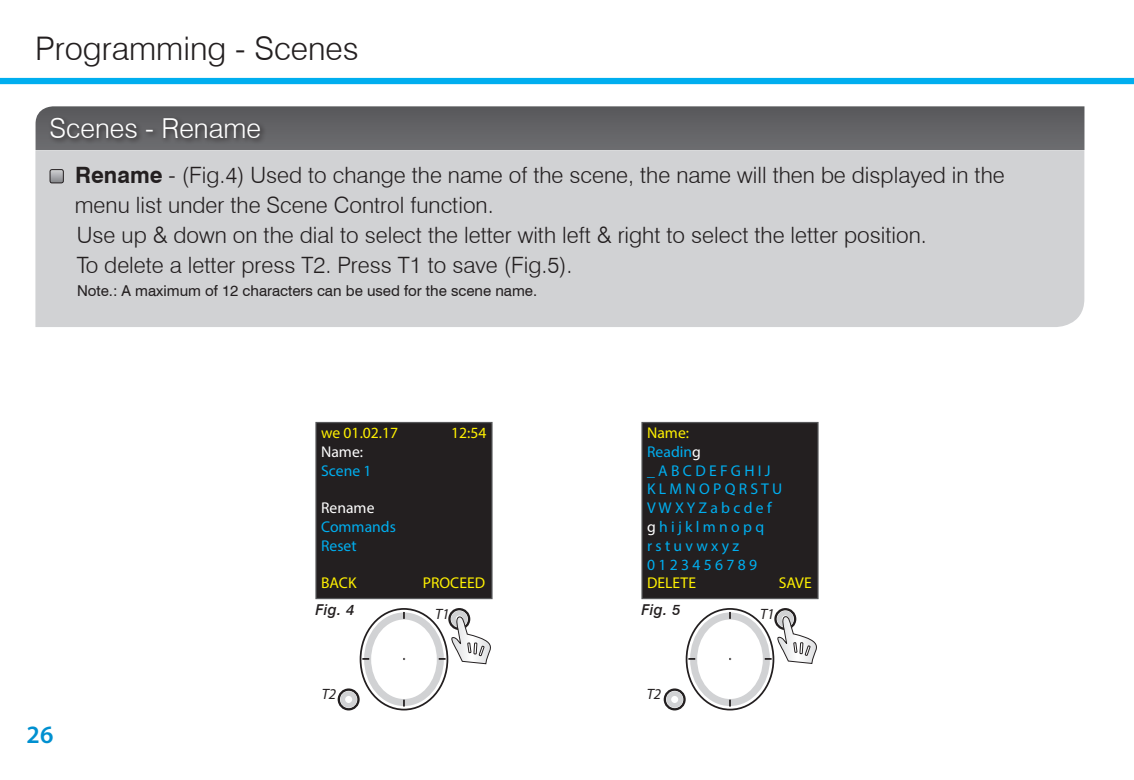
<style>
.page{position:relative;width:1134px;height:780px;background:#fff}
.page>*{position:absolute;margin:0;border:0;box-sizing:border-box;transform-origin:0 0}
.Page_Header_Left{font:300 32.5px "Swiss 721 BT";color:#231f20}
.t1{font:300 27.5px "Swiss 721 BT";color:#fff}
.t2{font:600 25px "Myriad Pro";color:#0090d0}
.Main_text{font:300 22.5px "Swiss 721 BT";color:#231f20}
.t3{font:15.5px "Myriad Pro";color:#00aeef}
.t4{font:15.5px "Myriad Pro";color:#fff101}
.t5{font:15.5px "Myriad Pro";color:#fff}
.Text_Product{font:15px "Swiss 721 BT";color:#231f20}
.Fig_text{font:italic 500 15px "Swiss 721 BT";letter-spacing:.02em;color:#231f20}
.t6{font:italic 15px "Myriad Pro";color:#231f20}
.s1{font-weight:700}
.s2{color:#fff}
</style>
<div class="page">
<div style="left:0;top:78px;width:1134px;height:6px;background:#00aeef"></div>
<div style="left:316px;top:422px;width:176px;height:176px;background:#231f20"></div>
<div style="left:315px;top:422px;width:178px;height:177px;border:1px solid #57585a"></div>
<svg style="left:339px;top:689px;width:19px;height:20px"></svg>
<div style="left:338px;top:688px;width:22px;height:22px;border:2px solid #231f20;border-radius:50%"></div>
<div style="left:343px;top:693px;width:12px;height:12px;background:#fff;border-radius:50%"></div>
<div style="left:340px;top:691px;width:17px;height:16px;border:5px solid #d1d2d4;border-radius:50%"></div>
<div style="left:448px;top:608px;width:22px;height:22px;border:2px solid #231f20;border-radius:50%"></div>
<div style="left:642px;top:422px;width:176px;height:176px;background:#231f20"></div>
<div style="left:641px;top:422px;width:178px;height:177px;border:1px solid #57585a"></div>
<svg style="left:665px;top:689px;width:19px;height:20px"></svg>
<div style="left:664px;top:688px;width:22px;height:22px;border:2px solid #231f20;border-radius:50%"></div>
<div style="left:669px;top:693px;width:12px;height:12px;background:#fff;border-radius:50%"></div>
<div style="left:666px;top:691px;width:17px;height:16px;border:5px solid #d1d2d4;border-radius:50%"></div>
<div style="left:774px;top:608px;width:22px;height:22px;border:2px solid #231f20;border-radius:50%"></div>
<svg style="left:361px;top:610px;width:130px;height:98px"></svg>
<svg style="left:687px;top:610px;width:130px;height:98px"></svg>
<div style="left:35px;top:150px;width:1049px;height:177px;background:#d1d2d4"></div>
<svg style="left:50px;top:169px;width:12px;height:14px"></svg>
<div style="left:50px;top:169px;width:14px;height:14px;border:1px solid #231f20;border-radius:2px"></div>
<svg style="left:36px;top:106px;width:1048px;height:44px"></svg>
<div style="left:48px;top:116px;width:219px;height:29px;background:#231f20;opacity:.75"></div>
<p class="Page_Header_Left" style="left:35px;top:29px;width:325px">Programming - Scenes</p>
<p class="t1" style="left:50px;top:111px;width:213px">Scenes - Rename</p>
<p class="Main_text" style="left:75px;top:162px;width:931px"><span class="s1">Rename</span> - (Fig.4) Used to change the name of the scene, the name will then be displayed in the</p>
<p class="Main_text" style="left:75px;top:192px;width:420px">menu list under the Scene Control function.</p>
<p class="Main_text" style="left:77px;top:222px;width:851px">Use up &amp; down on the dial to select the letter with left &amp; right to select the letter position.</p>
<p class="Main_text" style="left:77px;top:252px;width:497px">To delete a letter press T2. Press T1 to save (Fig.5).</p>
<p class="Text_Product" style="left:77px;top:282px;width:462px">Note.: A maximum of 12 characters can be used for the scene name.</p>
<p class="t2" style="left:27px;top:719px;width:28px">26</p>
<p class="t4" style="left:321px;top:423px;width:79px">we 01.02.17</p>
<p class="t4" style="left:451px;top:423px;width:37px">12:54</p>
<p class="t5" style="left:321px;top:442px;width:43px">Name:</p>
<p class="t3" style="left:321px;top:461px;width:52px">Scene 1</p>
<p class="t5" style="left:321px;top:498px;width:55px">Rename</p>
<p class="t3" style="left:321px;top:517px;width:76px">Commands</p>
<p class="t3" style="left:321px;top:536px;width:37px">Reset</p>
<p class="t4" style="left:321px;top:573px;width:37px">BACK</p>
<p class="t4" style="left:423px;top:573px;width:64px">PROCEED</p>
<p class="Fig_text" style="left:315px;top:600px;width:41px">Fig. 4</p>
<p class="t6" style="left:435px;top:604px;width:16px">T1</p>
<p class="t4" style="left:647px;top:423px;width:43px">Name:</p>
<p class="t3" style="left:647px;top:442px;width:55px">Readin<span class="s2">g</span></p>
<p class="t3" style="left:647px;top:461px;width:125px">_ A B C D E F G H I J</p>
<p class="t3" style="left:647px;top:479px;width:137px">K L M N O P Q R S T U</p>
<p class="t3" style="left:647px;top:498px;width:126px">V W X Y Z a b c d e f</p>
<p class="t3" style="left:647px;top:517px;width:118px"><span class="s2">g</span> h i j k l m n o p q</p>
<p class="t3" style="left:647px;top:536px;width:93px">r s t u v w x y z</p>
<p class="t3" style="left:647px;top:554px;width:111px">0 1 2 3 4 5 6 7 8 9</p>
<p class="t4" style="left:647px;top:573px;width:50px">DELETE</p>
<p class="t4" style="left:779px;top:573px;width:34px">SAVE</p>
<p class="Fig_text" style="left:641px;top:600px;width:41px">Fig. 5</p>
<p class="t6" style="left:760px;top:604px;width:16px">T1</p>
<p class="t6" style="left:322px;top:685px;width:16px">T2</p>
<p class="t6" style="left:647px;top:685px;width:16px">T2</p>
</div>
